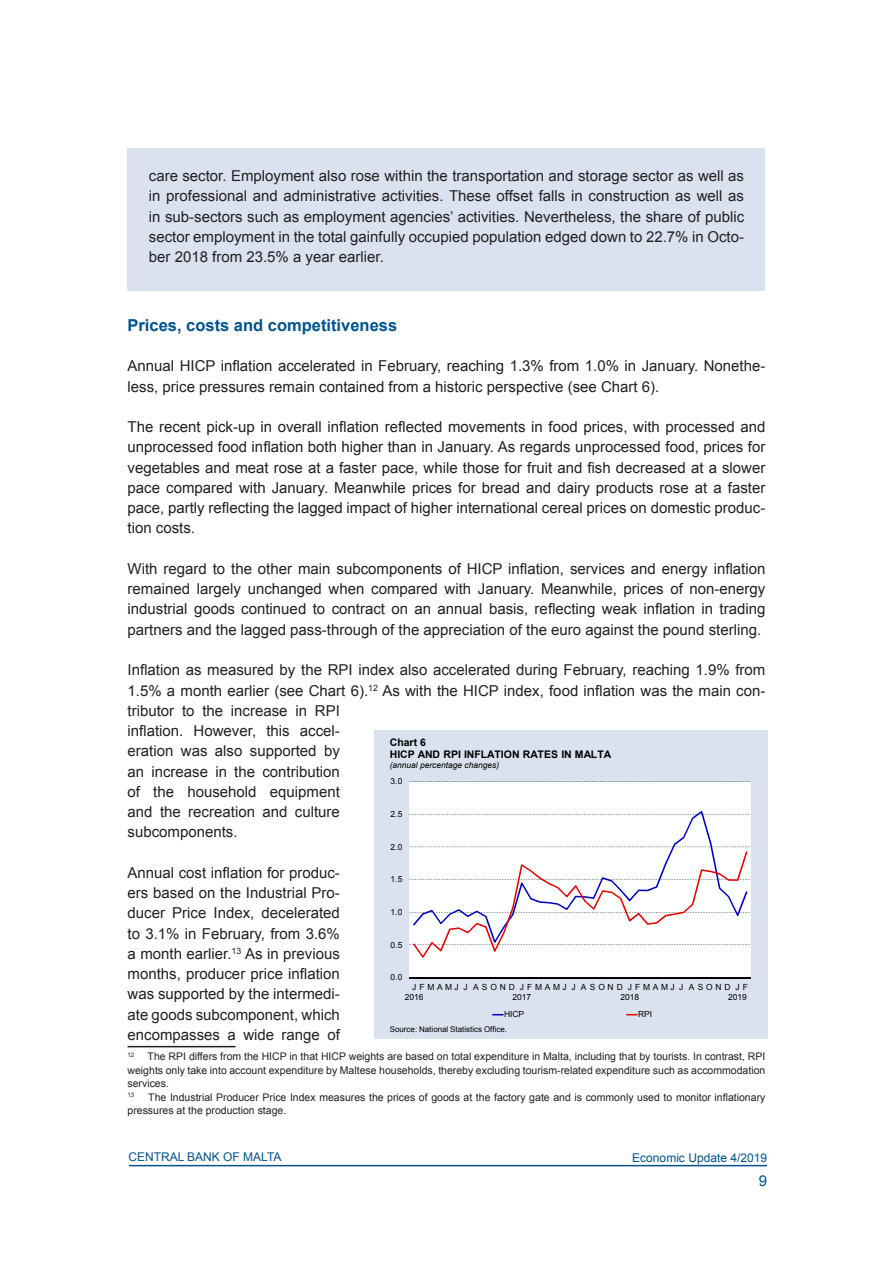
<style>
.page{position:relative;width:893px;height:1263px;background:#fff}
.page>*{position:absolute;margin:0;border:0;box-sizing:border-box;transform-origin:0 0}
.QR_Subhead_Level_1{font:700 16.5px "Arial";color:#00538d}
.QR_Normal_Text{font:15px/20.2px "Arial";color:#231f20;text-align:justify}
.t1{font:15px "Arial";color:#00538d}
.t2{font:12px "Arial";color:#00538d}
.QR_Footnote{font:10.5px/13.5px "Arial";color:#231f20;text-align:justify}
.t3{font:700 10.5px/12.1px "Arial";color:#000}
.t4{font:8.4px/9.8px "Arial";letter-spacing:.335em;color:#000}
.t5{font:8.4px "Arial";letter-spacing:.31em;color:#000}
.t6{font:italic 8.4px "Arial";letter-spacing:-.005em;color:#000}
.t7{font:7.95px "Arial";color:#000}
.QR_Footnote-2{font:6.15px "Arial";color:#231f20}
</style>
<div class="page">
<hr style="left:129px;top:1165px;width:638px;height:1px;background:#00538d">
<hr style="left:128px;top:1046px;width:108px;height:1px;background:#231f20">
<div style="left:128px;top:149px;width:637px;height:142px;background:#dbe2ef"></div>
<div style="left:374px;top:730px;width:393px;height:309px;background:#dbe2ef"></div>
<div style="left:409px;top:781px;width:342px;height:196px;background:#feffff"></div>
<svg style="left:409px;top:781px;width:342px;height:164px"></svg>
<hr style="left:409px;top:977px;width:342px;height:1px;background:#000">
<svg style="left:413px;top:811px;width:334px;height:147px"></svg>
<svg style="left:492px;top:1014px;width:12px;height:1px"></svg>
<svg style="left:626px;top:1014px;width:12px;height:1px"></svg>
<p class="QR_Normal_Text" style="left:149px;top:166px;width:597px">care sector. Employment also rose within the transportation and storage sector as well as in professional and administrative activities. These offset falls in construction as well as in sub-sectors such as employment agencies’ activities. Nevertheless, the share of public sector employment in the total gainfully occupied population edged down to 22.7% in Octo&shy;ber 2018 from 23.5% a year earlier.</p>
<p class="QR_Subhead_Level_1" style="left:128px;top:314px;width:271px">Prices, costs and competitiveness</p>
<p class="QR_Normal_Text" style="left:128px;top:356px;width:639px">Annual HICP inflation accelerated in February, reaching 1.3% from 1.0% in January. Nonethe&shy;less, price pressures remain contained from a historic perspective (see Chart 6).</p>
<p class="QR_Normal_Text" style="left:128px;top:417px;width:639px">The recent pick-up in overall inflation reflected movements in food prices, with processed and unprocessed food inflation both higher than in January. As regards unprocessed food, prices for vegetables and meat rose at a faster pace, while those for fruit and fish decreased at a slower pace compared with January. Meanwhile prices for bread and dairy products rose at a faster pace, partly reflecting the lagged impact of higher international cereal prices on domestic produc&shy;tion costs.</p>
<p class="QR_Normal_Text" style="left:128px;top:559px;width:639px">With regard to the other main subcomponents of HICP inflation, services and energy inflation remained largely unchanged when compared with January. Meanwhile, prices of non-energy industrial goods continued to contract on an annual basis, reflecting weak inflation in trading partners and the lagged pass-through of the appreciation of the euro against the pound sterling.</p>
<p class="QR_Normal_Text" style="left:128px;top:660px;width:639px;text-align:left">Inflation as measured by the RPI index also accelerated during February, reaching 1.9% from 1.5% a month earlier (see Chart 6).<sup>12</sup> As with the HICP index, food inflation was the main con&shy;tributor to the increase in RPI<br>inflation. However, this accel-<br>eration was also supported by<br>an increase in the contribution<br>of the household equipment<br>and the recreation and culture<br>subcomponents.</p>
<p class="QR_Normal_Text" style="left:128px;top:862px;width:214px">Annual cost inflation for produc&shy;ers based on the Industrial Pro&shy;ducer Price Index, decelerated to 3.1% in February, from 3.6% a month earlier.<sup>13</sup> As in previous months, producer price inflation was supported by the intermedi&shy;ate goods subcomponent, which encompasses a wide range of</p>
<p class="QR_Footnote-2" style="left:128px;top:1050px;width:8px">12</p>
<p class="t3" style="left:390px;top:736px;width:223px">Chart 6<br>HICP AND RPI INFLATION RATES IN MALTA</p>
<p class="t6" style="left:390px;top:759px;width:111px">(annual percentage changes)</p>
<p class="t5" style="left:391px;top:776px;width:13px">3.0</p>
<p class="t5" style="left:391px;top:808px;width:13px">2.5</p>
<p class="t5" style="left:391px;top:841px;width:13px">2.0</p>
<p class="t5" style="left:391px;top:874px;width:13px">1.5</p>
<p class="t5" style="left:391px;top:906px;width:13px">1.0</p>
<p class="t5" style="left:391px;top:939px;width:13px">0.5</p>
<p class="t5" style="left:391px;top:972px;width:13px">0.0</p>
<p class="t4" style="left:405px;top:982px;width:345px;text-indent:7px">JFMAMJ J ASOND JFMAMJ J ASOND JFMAMJ J ASOND JF<br>2016</p>
<p class="t5" style="left:513px;top:991px;width:20px">2017</p>
<p class="t5" style="left:620px;top:991px;width:20px">2018</p>
<p class="t5" style="left:728px;top:991px;width:20px">2019</p>
<p class="t5" style="left:504px;top:1009px;width:22px">HICP</p>
<p class="t5" style="left:638px;top:1009px;width:16px">RPI</p>
<p class="t7" style="left:390px;top:1024px;width:119px">Source: National Statistics Office.</p>
<p class="QR_Footnote" style="left:128px;top:1050px;width:639px;text-indent:20px">The RPI differs from the HICP in that HICP weights are based on total expenditure in Malta, including that by tourists. In contrast, RPI weights only take into account expenditure by Maltese households, thereby excluding tourism-related expenditure such as accommodation services.</p>
<p class="QR_Footnote-2" style="left:128px;top:1091px;width:8px">13</p>
<p class="QR_Footnote" style="left:128px;top:1090px;width:639px;text-indent:21px">The Industrial Producer Price Index measures the prices of goods at the factory gate and is commonly used to monitor inflationary pressures at the production stage.</p>
<p class="t2" style="left:128px;top:1149px;width:155px">CENTRAL BANK OF MALTA</p>
<p class="t2" style="left:632px;top:1150px;width:136px">Economic Update 4/2019</p>
<p class="t1" style="left:759px;top:1171px;width:10px">9</p>
</div>
